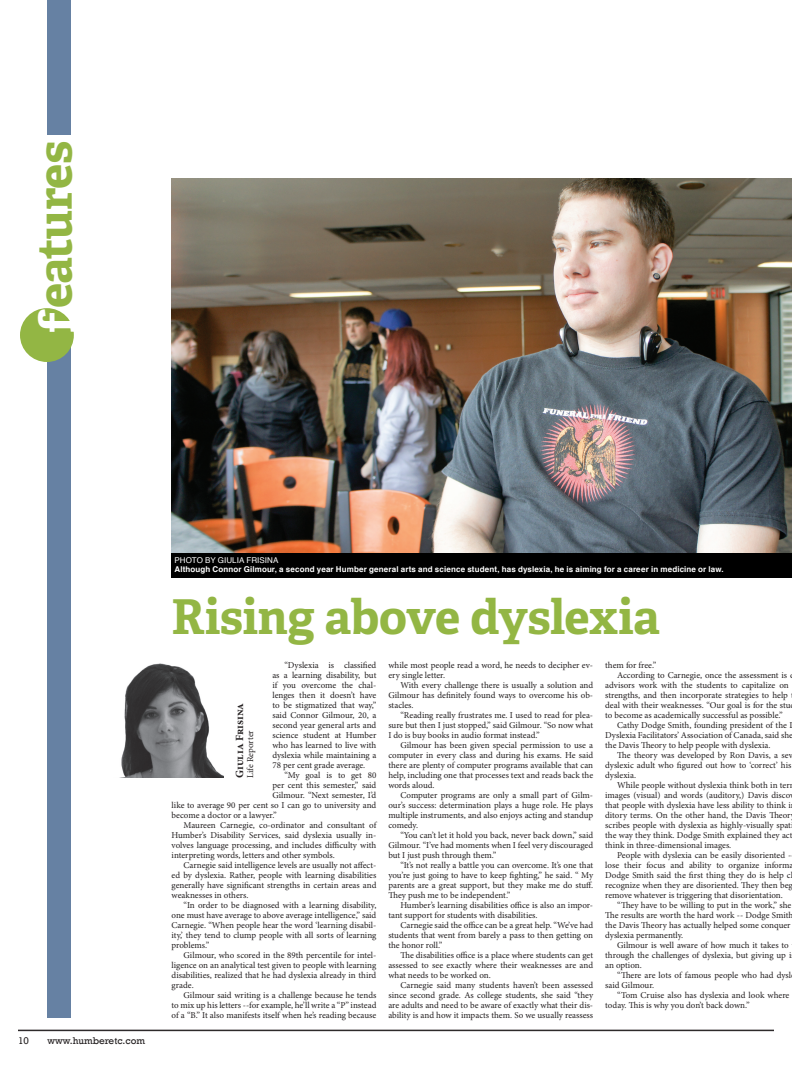
<style>
.page{position:relative;width:792px;height:1080px;background:#fff}
.page>*{position:absolute;margin:0;border:0;box-sizing:border-box;transform-origin:0 0}
.Headline__Serif{font:700 48px "Adelle Basic";letter-spacing:-.015em;color:#93b644}
.Headline__Serif-2{font:700 48px "Adelle Basic";color:#fff}
.Byline{font:700 11px "Minion Pro";color:#231f20}
.t1{font:10px "Rockwell";color:#231f20}
.Body_Copy{font:9px/10px "Minion Pro";color:#231f20;text-align:justify}
.Byline-2{font:9px "Minion Pro";color:#231f20}
.Cutlines_PhotoCredit{font:700 8px "Helvetica";letter-spacing:.015em;color:#fff}
.Cutlines_PhotoCredit-2{font:8px "Helvetica";color:#fff}
</style>
<div class="page">
<div style="left:47px;top:0;width:24px;height:1018px;background:#6681a3"></div>
<div style="left:42px;top:135px;width:37px;height:203px;background:#fff"></div>
<div style="left:20px;top:308px;width:54px;height:54px;background:#93b644;border-radius:50%"></div>
<hr style="left:18px;top:1030px;width:756px;height:1px;background:#231f20">
<img style="left:119px;top:663px;width:104px;height:115px">
<img style="left:172px;top:178px;width:620px;height:376px">
<div style="left:172px;top:554px;width:620px;height:24px;background:#000"></div>
<p class="Headline__Serif" style="left:24px;top:308px;width:169px;rotate:-90deg">eatures</p>
<p class="Headline__Serif-2" style="left:27px;top:333px;width:25px;rotate:-90deg">f</p>
<p class="t1" style="left:18px;top:1034px;width:12px">10</p>
<p class="t1" style="left:48px;top:1035px;width:99px">www.humberetc.com</p>
<p class="Cutlines_PhotoCredit-2" style="left:175px;top:554px;width:105px">PHOTO BY GIULIA FRISINA</p>
<p class="Cutlines_PhotoCredit" style="left:175px;top:563px;width:551px">Although Connor Gilmour, a second year Humber general arts and science student, has dyslexia, he is aiming for a career in medicine or law.</p>
<p class="Headline__Serif" style="left:172px;top:587px;width:490px">Rising above dyslexia</p>
<p class="Body_Copy" style="left:272px;top:660px;width:106px;text-indent:12px">“Dyslexia is classified as a learning disability, but if you overcome the chal&shy;lenges then it doesn’t have to be stigmatized that way,” said Connor Gilmour, 20, a second year general arts and science student at Humber who has learned to live with dyslexia while maintaining a 78 per cent grade average.</p>
<p class="Body_Copy" style="left:284px;top:770px;width:94px">“My goal is to get 80</p>
<p class="Body_Copy" style="left:272px;top:780px;width:105px">per cent this semester,” said</p>
<p class="Body_Copy" style="left:272px;top:790px;width:106px">Gilmour. “Next semester, I’d</p>
<p class="Body_Copy" style="left:172px;top:800px;width:206px">like to average 90 per cent so I can go to university and</p>
<p class="Body_Copy" style="left:172px;top:810px;width:107px">become a doctor or a lawyer.”</p>
<p class="Body_Copy" style="left:172px;top:820px;width:206px;text-indent:12px">Maureen Carnegie, co-ordinator and consultant of Humber’s Disability Services, said dyslexia usually in&shy;volves language processing, and includes difficulty with interpreting words, letters and other symbols.</p>
<p class="Body_Copy" style="left:172px;top:860px;width:206px;text-indent:12px">Carnegie said intelligence levels are usually not affect&shy;ed by dyslexia. Rather, people with learning disabilities generally have significant strengths in certain areas and weaknesses in others.</p>
<p class="Body_Copy" style="left:172px;top:900px;width:206px;text-indent:12px">“In order to be diagnosed with a learning disability, one must have average to above average intelligence,” said Carnegie. “When people hear the word ‘learning disabil&shy;ity,’ they tend to clump people with all sorts of learning problems.”</p>
<p class="Body_Copy" style="left:172px;top:950px;width:206px;text-indent:12px">Gilmour, who scored in the 89th percentile for intel&shy;ligence on an analytical test given to people with learning disabilities, realized that he had dyslexia already in third grade.</p>
<p class="Body_Copy" style="left:172px;top:990px;width:206px;text-indent:12px">Gilmour said writing is a challenge because he tends to mix up his letters --for example, he’ll write a “P” instead of a “B.” It also manifests itself when he’s reading because</p>
<p class="Byline" style="left:232px;top:778px;width:76px;rotate:-90deg">Giulia Frisina</p>
<p class="Byline-2" style="left:244px;top:778px;width:49px;rotate:-90deg">Life Reporter</p>
<p class="Body_Copy" style="left:388px;top:660px;width:206px">while most people read a word, he needs to decipher ev&shy;ery single letter.</p>
<p class="Body_Copy" style="left:388px;top:680px;width:206px;text-indent:12px">With every challenge there is usually a solution and Gilmour has definitely found ways to overcome his ob&shy;stacles.</p>
<p class="Body_Copy" style="left:388px;top:710px;width:206px;text-indent:12px">“Reading really frustrates me. I used to read for plea&shy;sure but then I just stopped,” said Gilmour. “So now what I do is buy books in audio format instead.”</p>
<p class="Body_Copy" style="left:388px;top:740px;width:206px;text-indent:12px">Gilmour has been given special permission to use a computer in every class and during his exams. He said there are plenty of computer programs available that can help, including one that processes text and reads back the words aloud.</p>
<p class="Body_Copy" style="left:388px;top:790px;width:206px;text-indent:12px">Computer programs are only a small part of Gilm&shy;our’s success: determination plays a huge role. He plays multiple instruments, and also enjoys acting and standup comedy.</p>
<p class="Body_Copy" style="left:388px;top:830px;width:206px;text-indent:12px">“You can’t let it hold you back, never back down,” said Gilmour. “I’ve had moments when I feel very discouraged but I just push through them.”</p>
<p class="Body_Copy" style="left:388px;top:860px;width:206px;text-indent:12px">“It’s not really a battle you can overcome. It’s one that you’re just going to have to keep fighting,” he said. “ My parents are a great support, but they make me do stuff.<br>They push me to be independent.”</p>
<p class="Body_Copy" style="left:388px;top:900px;width:206px;text-indent:12px">Humber’s learning disabilities office is also an impor&shy;tant support for students with disabilities.</p>
<p class="Body_Copy" style="left:388px;top:920px;width:206px;text-indent:12px">Carnegie said the office can be a great help. “We’ve had students that went from barely a pass to then getting on the honor roll.”</p>
<p class="Body_Copy" style="left:388px;top:950px;width:206px;text-indent:12px">The disabilities office is a place where students can get assessed to see exactly where their weaknesses are and what needs to be worked on.</p>
<p class="Body_Copy" style="left:388px;top:980px;width:206px;text-indent:12px">Carnegie said many students haven’t been assessed since second grade. As college students, she said “they are adults and need to be aware of exactly what their dis&shy;ability is and how it impacts them. So we usually reassess</p>
<p class="Body_Copy" style="left:605px;top:660px;width:53px">them for free.”</p>
<p class="Body_Copy" style="left:605px;top:670px;width:187px;text-align:left;text-indent:12px">According to Carnegie, once the assessment is advisors work with the students to capitalize on strengths, and then incorporate strategies to help deal with their weaknesses. “Our goal is for the stu to become as academically successful as possible.”</p>
<p class="Body_Copy" style="left:605px;top:720px;width:189px;text-align:left;text-indent:12px">Cathy Dodge Smith, founding president of the<br>Dyslexia Facilitators’ Association of Canada, said she the Davis Theory to help people with dyslexia.</p>
<p class="Body_Copy" style="left:605px;top:750px;width:189px;text-align:left;text-indent:12px">The theory was developed by Ron Davis, a sev dyslexic adult who figured out how to ‘correct’ his dyslexia.</p>
<p class="Body_Copy" style="left:605px;top:780px;width:189px;text-align:left;text-indent:12px">While people without dyslexia think both in ter images (visual) and words (auditory,) Davis disco that people with dyslexia have less ability to think i ditory terms. On the other hand, the Davis Theor scribes people with dyslexia as highly-visually spat the way they think. Dodge Smith explained they act think in three-dimensional images.</p>
<p class="Body_Copy" style="left:605px;top:850px;width:190px;text-align:left;text-indent:12px">People with dyslexia can be easily disoriented - lose their focus and ability to organize informa Dodge Smith said the first thing they do is help cl recognize when they are disoriented. They then beg remove whatever is triggering that disorientation.</p>
<p class="Body_Copy" style="left:605px;top:900px;width:190px;text-align:left;text-indent:12px">“They have to be willing to put in the work,” she The results are worth the hard work -- Dodge Smith the Davis Theory has actually helped some conquer dyslexia permanently.</p>
<p class="Body_Copy" style="left:605px;top:940px;width:188px;text-align:left;text-indent:12px">Gilmour is well aware of how much it takes to through the challenges of dyslexia, but giving up i an option.</p>
<p class="Body_Copy" style="left:605px;top:970px;width:187px;text-indent:12px">“There are lots of famous people who had dysl said Gilmour.</p>
<p class="Body_Copy" style="left:605px;top:990px;width:186px;text-indent:12px">“Tom Cruise also has dyslexia and look where today. This is why you don’t back down.”</p>
</div>
